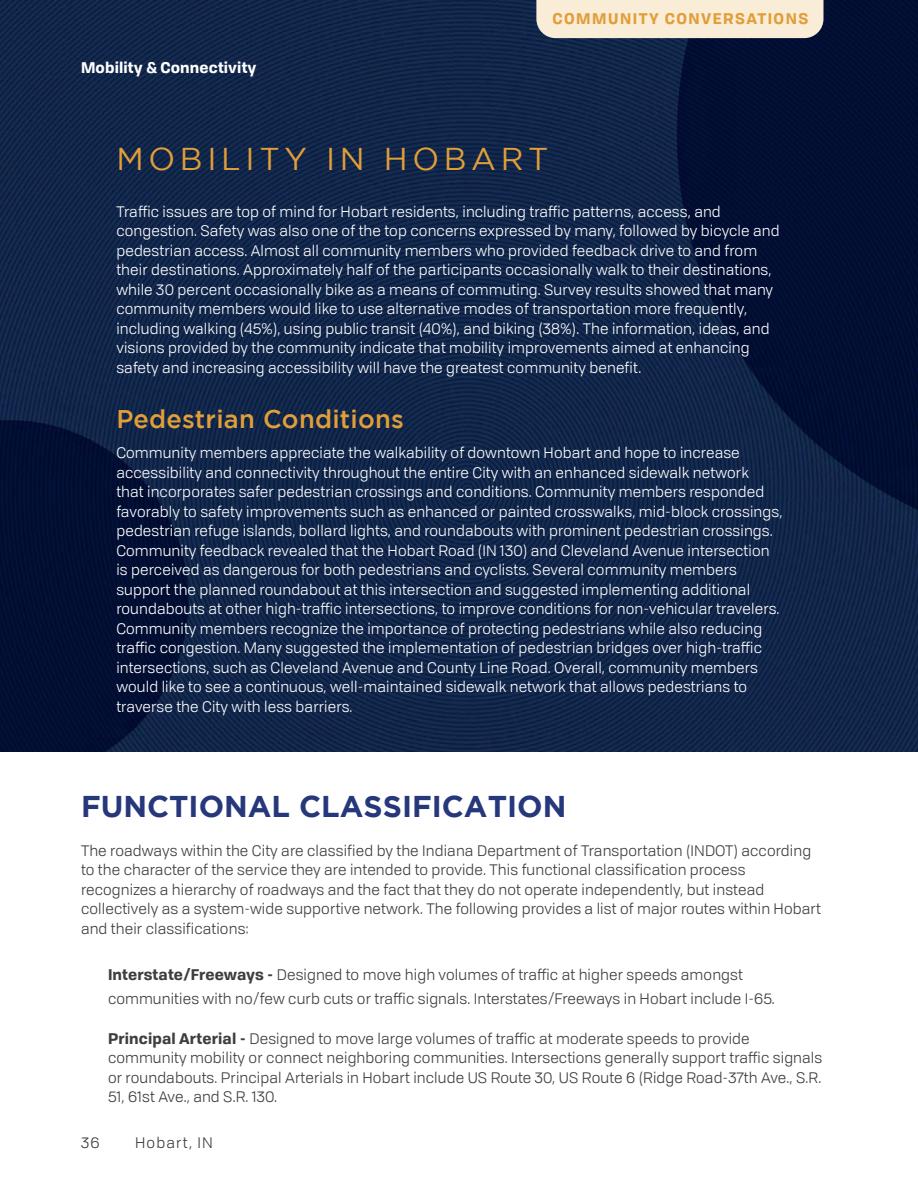
<style>
.page{position:relative;width:918px;height:1188px;background:#fff}
.page>*{position:absolute;margin:0;border:0;box-sizing:border-box;transform-origin:0 0}
.H3-Sidebar{font:31.5px "Gotham";letter-spacing:.15em;color:#e19e39}
.t1{font:700 30px "Gotham";color:#26377b}
.t2{font:500 25.5px "Gotham";letter-spacing:.01em;color:#e19e39}
.Body_Text_-_Main{font:15px/19.5px "Tofino";letter-spacing:.01em;color:#fff}
.Body-Indent{font:15px/19.5px "Tofino";letter-spacing:.01em;color:#3e3e3f}
.Body_Text_-_Main-2{font:15px/19.5px "Tofino";letter-spacing:.01em;color:#3e3e3f}
.Body_Text_-_Main-3{font:700 15px "Tofino";letter-spacing:.1em;color:#e19e39}
.Chapter_Title{font:700 15px "Tofino";letter-spacing:.01em;color:#fff}
.Body_Text_-_Main-4{font:15px "Tofino";letter-spacing:.075em;color:#3e3e3f}
.s1{font-weight:700}
</style>
<div class="page">
<img style="left:0;top:0;width:918px;height:752px">
<div style="left:536px;top:0;width:287px;height:38px;background:#f9edd8"></div>
<p class="Chapter_Title" style="left:81px;top:55px;width:177px">Mobility &amp; Connectivity</p>
<p class="Body_Text_-_Main-3" style="left:552px;top:7px;width:257px">COMMUNITY CONVERSATIONS</p>
<p class="H3-Sidebar" style="left:116px;top:142px;width:434px">MOBILITY IN HOBART</p>
<p class="Body_Text_-_Main" style="left:116px;top:201px;width:665px">Traffic issues are top of mind for Hobart residents, including traffic patterns, access, and congestion. Safety was also one of the top concerns expressed by many, followed by bicycle and pedestrian access. Almost all community members who provided feedback drive to and from their destinations. Approximately half of the participants occasionally walk to their destinations, while 30 percent occasionally bike as a means of commuting. Survey results showed that many community members would like to use alternative modes of transportation more frequently, including walking (45%), using public transit (40%), and biking (38%). The information, ideas, and visions provided by the community indicate that mobility improvements aimed at enhancing safety and increasing accessibility will have the greatest community benefit.</p>
<h3 class="t2" style="left:116px;top:404px;width:289px">Pedestrian Conditions</h3>
<p class="Body_Text_-_Main" style="left:116px;top:442px;width:668px">Community members appreciate the walkability of downtown Hobart and hope to increase accessibility and connectivity throughout the entire City with an enhanced sidewalk network<br>that incorporates safer pedestrian crossings and conditions. Community members responded favorably to safety improvements such as enhanced or painted crosswalks, mid-block crossings, pedestrian refuge islands, bollard lights, and roundabouts with prominent pedestrian crossings.<br>Community feedback revealed that the Hobart Road (IN 130) and Cleveland Avenue intersection is perceived as dangerous for both pedestrians and cyclists. Several community members support the planned roundabout at this intersection and suggested implementing additional roundabouts at other high-traffic intersections, to improve conditions for non-vehicular travelers.<br>Community members recognize the importance of protecting pedestrians while also reducing traffic congestion. Many suggested the implementation of pedestrian bridges over high-traffic intersections, such as Cleveland Avenue and County Line Road. Overall, community members would like to see a continuous, well-maintained sidewalk network that allows pedestrians to traverse the City with less barriers.</p>
<h2 class="t1" style="left:81px;top:789px;width:487px">FUNCTIONAL CLASSIFICATION</h2>
<p class="Body_Text_-_Main-2" style="left:81px;top:840px;width:741px">The roadways within the City are classified by the Indiana Department of Transportation (INDOT) according to the character of the service they are intended to provide. This functional classification process recognizes a hierarchy of roadways and the fact that they do not operate independently, but instead collectively as a system-wide supportive network. The following provides a list of major routes within Hobart and their classifications:</p>
<p class="Body-Indent" style="left:108px;top:962px;width:668px;line-height:24px"><span class="s1">Interstate/Freeways -</span> Designed to move high volumes of traffic at higher speeds amongst communities with no/few curb cuts or traffic signals. Interstates/Freeways in Hobart include I-65.</p>
<p class="Body-Indent" style="left:108px;top:1028px;width:716px"><span class="s1">Principal Arterial -</span> Designed to move large volumes of traffic at moderate speeds to provide community mobility or connect neighboring communities. Intersections generally support traffic signals or roundabouts. Principal Arterials in Hobart include US Route 30, US Route 6 (Ridge Road-37th Ave., S.R.<br>51, 61st Ave., and S.R. 130.</p>
<p class="Body_Text_-_Main-2" style="left:81px;top:1132px;width:20px">36</p>
<p class="Body_Text_-_Main-4" style="left:135px;top:1132px;width:79px">Hobart, IN</p>
</div>
